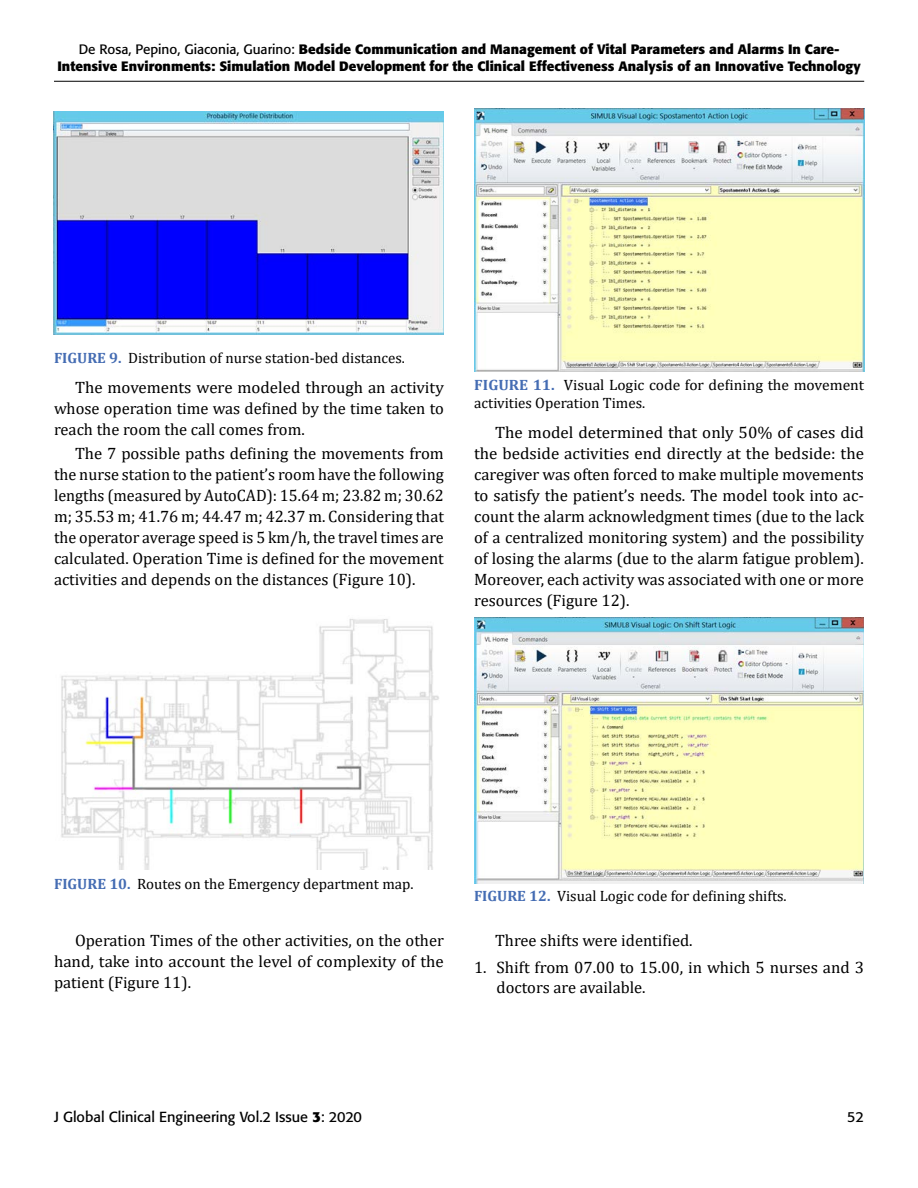
<style>
.page{position:relative;width:918px;height:1188px;background:#fff}
.page>*{position:absolute;margin:0;border:0;box-sizing:border-box;transform-origin:0 0}
.TX{font:16.5px/21px "Cambria";color:#000;text-align:justify}
.FGC{font:15px "Cambria";color:#000}
.FGC-2{font:15px/18px "Cambria";color:#000;scale:1.04 1}
.t1{font:14.4px "Formata";color:#000}
.t2{font:700 13.5px/17.7px "Formata";color:#000;text-align:center}
.s1{font-weight:400}
.s2{font-weight:700;color:#446cb3}
.s3{font-weight:700}
</style>
<div class="page">
<hr style="left:54px;top:81px;width:810px;height:1px;background:#000">
<img style="left:54px;top:111px;width:390px;height:224px">
<img style="left:61px;top:619px;width:378px;height:251px">
<img style="left:474px;top:109px;width:390px;height:263px">
<img style="left:474px;top:618px;width:390px;height:265px">
<p class="t2" style="left:57px;top:40px;width:805px"><span class="s1">De Rosa, Pepino, Giaconia, Guarino:</span> Bedside Communication and Management of Vital Parameters and Alarms In Care-<br>Intensive Environments: Simulation Model Development for the Clinical Effectiveness Analysis of an Innovative Technology</p>
<p class="FGC" style="left:54px;top:349px;width:353px"><span class="s2">FIGURE 9.</span> Distribution of nurse station-bed distances.</p>
<p class="TX" style="left:54px;top:377px;width:391px;text-indent:21px">The movements were modeled through an activity whose operation time was defined by the time taken to reach the room the call comes from.</p>
<p class="TX" style="left:54px;top:443px;width:391px;text-indent:21px">The 7 possible paths defining the movements from the nurse station to the patient’s room have the following lengths (measured by AutoCAD): 15.64 m; 23.82 m; 30.62 m; 35.53 m; 41.76 m; 44.47 m; 42.37 m. Considering that the operator average speed is 5 km/h, the travel times are calculated. Operation Time is defined for the movement activities and depends on the distances (Figure 10).</p>
<p class="FGC-2" style="left:474px;top:375px;width:376px"><span class="s2">FIGURE 11.</span> Visual Logic code for defining the movement activities Operation Times.</p>
<p class="TX" style="left:474px;top:422px;width:391px;text-indent:21px">The model determined that only 50% of cases did the bedside activities end directly at the bedside: the caregiver was often forced to make multiple movements to satisfy the patient’s needs. The model took into ac&shy;count the alarm acknowledgment times (due to the lack of a centralized monitoring system) and the possibility of losing the alarms (due to the alarm fatigue problem).<br>Moreover, each activity was associated with one or more resources (Figure 12).</p>
<p class="FGC" style="left:54px;top:875px;width:361px"><span class="s2">FIGURE 10.</span> Routes on the Emergency department map.</p>
<p class="TX" style="left:54px;top:930px;width:391px;text-indent:21px">Operation Times of the other activities, on the other hand, take into account the level of complexity of the patient (Figure 11).</p>
<p class="FGC" style="left:474px;top:887px;width:314px"><span class="s2">FIGURE 12.</span> Visual Logic code for defining shifts.</p>
<p class="TX" style="left:495px;top:930px;width:199px">Three shifts were identified.</p>
<p class="TX" style="left:497px;top:957px;width:369px;line-height:20.2px;text-indent:-22px">1. Shift from 07.00 to 15.00, in which 5 nurses and 3 doctors are available.</p>
<p class="t1" style="left:54px;top:1108px;width:310px">J Global Clinical Engineering Vol.2 Issue <span class="s3">3</span>: 2020</p>
<p class="t1" style="left:847px;top:1108px;width:18px">52</p>
</div>
